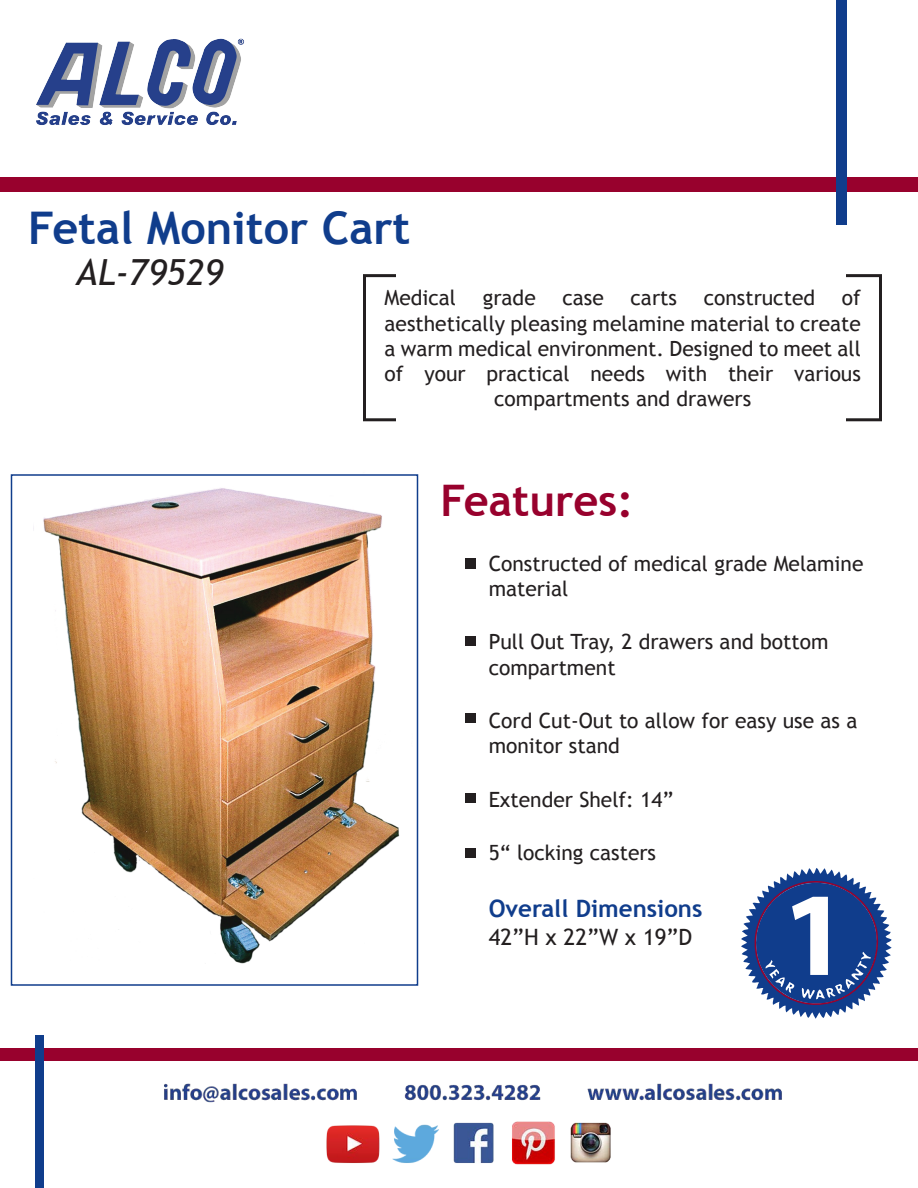
<style>
.page{position:relative;width:918px;height:1188px;background:#fff}
.page>*{position:absolute;margin:0;border:0;box-sizing:border-box;transform-origin:0 0}
.t1{font:700 45px "Trebuchet MS";color:#103d8c}
.t2{font:700 43.5px "Trebuchet MS";color:#98012d}
.t3{font:italic 36px "Trebuchet MS";color:#231f20}
.t4{font:700 24px "Trebuchet MS";color:#103d8c}
.t5{font:22.5px "Trebuchet MS";color:#231f20}
.t6{font:21px/25.2px "Trebuchet MS";color:#231f20}
</style>
<div class="page">
<div style="left:0;top:177px;width:918px;height:15px;background:#98012d"></div>
<div style="left:837px;top:0;width:10px;height:225px;background:#103d8c"></div>
<div style="left:0;top:1048px;width:918px;height:12px;background:#98012d"></div>
<div style="left:35px;top:1035px;width:9px;height:153px;background:#103d8c"></div>
<div style="left:465px;top:558px;width:10px;height:10px;background:#231f20"></div>
<div style="left:465px;top:636px;width:10px;height:10px;background:#231f20"></div>
<div style="left:465px;top:793px;width:10px;height:10px;background:#231f20"></div>
<div style="left:465px;top:713px;width:10px;height:10px;background:#231f20"></div>
<div style="left:465px;top:848px;width:10px;height:10px;background:#231f20"></div>
<div style="left:363px;top:274px;width:519px;height:147px;border:3px solid #231f20"></div>
<div style="left:396px;top:266px;width:450px;height:23px;background:#fff"></div>
<div style="left:396px;top:406px;width:450px;height:23px;background:#fff"></div>
<svg style="left:741px;top:868px;width:151px;height:151px"></svg>
<img style="left:33px;top:488px;width:367px;height:476px">
<div style="left:11px;top:474px;width:407px;height:512px;border:2px solid #103d8c"></div>
<img style="left:164px;top:1083px;width:618px;height:82px">
<img style="left:36px;top:38px;width:208px;height:87px">
<h1 class="t1" style="left:28px;top:200px;width:384px">Fetal Monitor Cart</h1>
<h3 class="t3" style="left:76px;top:250px;width:149px">AL-79529</h3>
<p class="t6" style="left:385px;top:286px;width:73px">Medical</p>
<p class="t6" style="left:483px;top:286px;width:54px">grade</p>
<p class="t6" style="left:563px;top:286px;width:43px">case</p>
<p class="t6" style="left:631px;top:286px;width:48px">carts</p>
<p class="t6" style="left:704px;top:286px;width:113px">constructed</p>
<p class="t6" style="left:842px;top:286px;width:21px">of</p>
<p class="t6" style="left:385px;top:311px;width:478px">aesthetically pleasing melamine material to create</p>
<p class="t6" style="left:385px;top:336px;width:478px">a warm medical environment. Designed to meet all</p>
<p class="t6" style="left:385px;top:361px;width:478px">of your practical needs with their various</p>
<p class="t6" style="left:494px;top:387px;width:258px">compartments and drawers</p>
<h2 class="t2" style="left:441px;top:474px;width:194px">Features:</h2>
<p class="t6" style="left:489px;top:551px;width:376px">Constructed of medical grade Melamine material</p>
<p class="t6" style="left:489px;top:630px;width:341px">Pull Out Tray, 2 drawers and bottom compartment</p>
<p class="t6" style="left:489px;top:708px;width:370px">Cord Cut-Out to allow for easy use as a monitor stand</p>
<p class="t6" style="left:489px;top:787px;width:186px">Extender Shelf: 14”</p>
<p class="t6" style="left:489px;top:840px;width:169px">5“ locking casters</p>
<p class="t4" style="left:489px;top:893px;width:215px">Overall Dimensions</p>
<p class="t5" style="left:489px;top:924px;width:205px">42”H x 22”W x 19”D</p>
</div>
